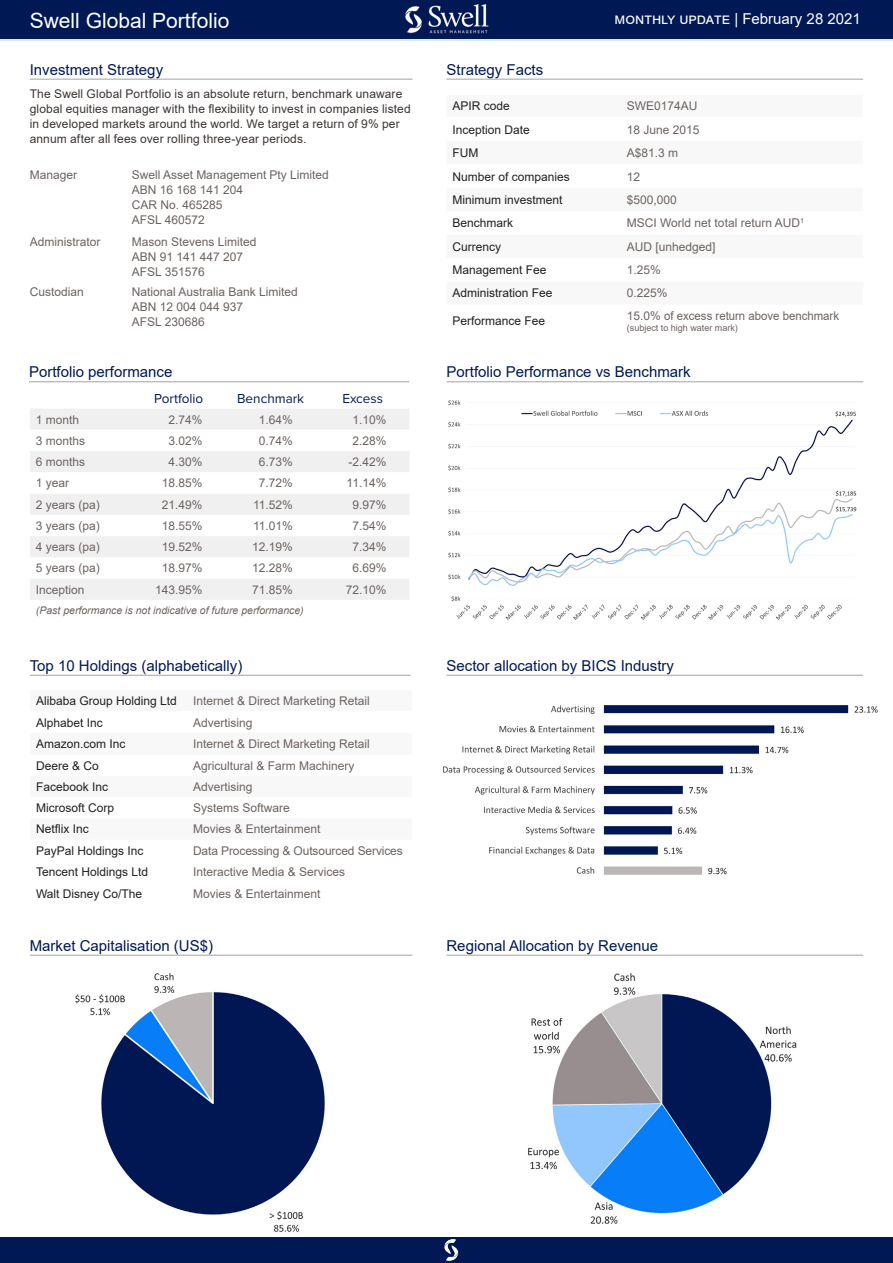
<style>
.page{position:relative;width:893px;height:1263px;background:#fff}
.page>*{position:absolute;margin:0;border:0;box-sizing:border-box;transform-origin:0 0}
.t1{font:21px "Arial";color:#fff}
.Blue_heading{font:15px "Arial";color:#001954}
.t2{font:15px "Arial";color:#fff}
.Table_heading_blue{font:13.5px "Proxima Nova";color:#001954}
.Top_10_list{font:12px/15px "Arial";color:#6b6360}
.Table_left{font:12px "Arial";color:#231f20}
.Text{font:12px/15px "Arial";letter-spacing:.01em;color:#3b3532}
.Table_numbers{font:12px "Arial";color:#6b6360}
.Table_left-2{font:12px "Arial";color:#6b6360}
.Table_note{font:italic 10.5px "Arial";color:#6b6360}
.Top_10_list-2{font:9px "Arial";color:#6b6360}
</style>
<div class="page">
<svg style="left:0;top:38px;width:893px;height:2px;background:#6c82a5"></svg>
<div style="left:0;top:0;width:893px;height:38px;background:#001954"></div>
<div style="left:0;top:1237px;width:893px;height:26px;background:#001954"></div>
<img style="left:444px;top:1239px;width:15px;height:22px">
<hr style="left:30px;top:79px;width:382px;height:1px;background:#a7a2a0">
<div style="left:30px;top:409px;width:379px;height:21px;background:#f1f0f1"></div>
<svg style="left:30px;top:451px;width:379px;height:149px;fill:#f1f0f1"></svg>
<hr style="left:29px;top:381px;width:380px;height:1px;background:#a7a2a0">
<hr style="left:446px;top:79px;width:417px;height:1px;background:#a7a2a0">
<hr style="left:30px;top:675px;width:381px;height:1px;background:#a7a2a0">
<hr style="left:446px;top:381px;width:417px;height:1px;background:#a7a2a0">
<hr style="left:446px;top:955px;width:417px;height:1px;background:#a7a2a0">
<hr style="left:446px;top:675px;width:417px;height:1px;background:#a7a2a0">
<hr style="left:30px;top:955px;width:382px;height:1px;background:#a7a2a0">
<img style="left:405px;top:4px;width:84px;height:30px">
<img style="left:443px;top:705px;width:435px;height:170px">
<img style="left:75px;top:973px;width:250px;height:259px">
<img style="left:528px;top:973px;width:269px;height:251px">
<img style="left:448px;top:400px;width:409px;height:220px">
<h1 class="t1" style="left:30px;top:6px;width:201px">Swell Global Portfolio</h1>
<p class="t2" style="left:615px;top:8px;width:248px">monthly update | February 28 2021</p>
<p class="Blue_heading" style="left:30px;top:59px;width:135px">Investment Strategy</p>
<p class="Text" style="left:30px;top:86px;width:382px">The Swell Global Portfolio is an absolute return, benchmark unaware global equities manager with the flexibility to invest in companies listed in developed markets around the world. We target a return of 9% per annum after all fees over rolling three-year periods.</p>
<p class="Blue_heading" style="left:446px;top:59px;width:98px">Strategy Facts</p>
<p class="Table_left" style="left:452px;top:98px;width:59px">APIR code</p>
<p class="Top_10_list" style="left:627px;top:99px;width:72px">SWE0174AU</p>
<p class="Table_left" style="left:452px;top:121px;width:79px">Inception Date</p>
<p class="Top_10_list" style="left:627px;top:122px;width:74px">18 June 2015</p>
<p class="Table_left" style="left:452px;top:145px;width:27px">FUM</p>
<p class="Top_10_list" style="left:627px;top:145px;width:53px">A$81.3 m</p>
<p class="Table_left" style="left:452px;top:168px;width:119px">Number of companies</p>
<p class="Top_10_list" style="left:627px;top:169px;width:15px">12</p>
<p class="Table_left" style="left:452px;top:191px;width:112px">Minimum investment</p>
<p class="Top_10_list" style="left:627px;top:192px;width:52px">$500,000</p>
<p class="Table_left" style="left:452px;top:215px;width:62px">Benchmark</p>
<p class="Top_10_list" style="left:627px;top:216px;width:179px">MSCI World net total return AUD<sup>1</sup></p>
<p class="Table_left" style="left:452px;top:238px;width:50px">Currency</p>
<p class="Top_10_list" style="left:627px;top:239px;width:90px">AUD [unhedged]</p>
<p class="Table_left" style="left:452px;top:262px;width:96px">Management Fee</p>
<p class="Top_10_list" style="left:627px;top:262px;width:36px">1.25%</p>
<p class="Table_left" style="left:452px;top:285px;width:102px">Administration Fee</p>
<p class="Top_10_list" style="left:627px;top:286px;width:42px">0.225%</p>
<p class="Table_left" style="left:452px;top:313px;width:94px">Performance Fee</p>
<p class="Table_left-2" style="left:30px;top:167px;width:49px">Manager</p>
<p class="Top_10_list" style="left:132px;top:167px;width:199px">Swell Asset Management Pty Limited<br>ABN 16 168 141 204<br>CAR No. 465285<br>AFSL 460572</p>
<p class="Table_left-2" style="left:30px;top:234px;width:72px">Administrator</p>
<p class="Top_10_list" style="left:132px;top:234px;width:126px">Mason Stevens Limited<br>ABN 91 141 447 207<br>AFSL 351576</p>
<p class="Table_left-2" style="left:30px;top:284px;width:56px">Custodian</p>
<p class="Top_10_list" style="left:132px;top:284px;width:168px">National Australia Bank Limited<br>ABN 12 004 044 937<br>AFSL 230686</p>
<p class="Top_10_list" style="left:627px;top:308px;width:214px">15.0% of excess return above benchmark</p>
<p class="Top_10_list-2" style="left:627px;top:321px;width:113px">(subject to high water mark)</p>
<p class="Blue_heading" style="left:29px;top:362px;width:145px">Portfolio performance</p>
<p class="Table_heading_blue" style="left:154px;top:390px;width:51px">Portfolio</p>
<p class="Table_heading_blue" style="left:237px;top:390px;width:69px">Benchmark</p>
<p class="Table_heading_blue" style="left:342px;top:390px;width:42px">Excess</p>
<p class="Table_left-2" style="left:36px;top:411px;width:45px">1 month</p>
<p class="Table_numbers" style="left:168px;top:411px;width:36px">2.74%</p>
<p class="Table_numbers" style="left:259px;top:411px;width:36px">1.64%</p>
<p class="Table_numbers" style="left:352px;top:411px;width:36px">1.10%</p>
<p class="Table_left-2" style="left:36px;top:432px;width:51px">3 months</p>
<p class="Table_numbers" style="left:168px;top:432px;width:36px">3.02%</p>
<p class="Table_numbers" style="left:259px;top:432px;width:36px">0.74%</p>
<p class="Table_numbers" style="left:352px;top:432px;width:36px">2.28%</p>
<p class="Table_left-2" style="left:36px;top:454px;width:51px">6 months</p>
<p class="Table_numbers" style="left:168px;top:454px;width:36px">4.30%</p>
<p class="Table_numbers" style="left:259px;top:454px;width:36px">6.73%</p>
<p class="Table_numbers" style="left:348px;top:454px;width:40px">-2.42%</p>
<p class="Table_left-2" style="left:36px;top:475px;width:35px">1 year</p>
<p class="Table_numbers" style="left:162px;top:475px;width:42px">18.85%</p>
<p class="Table_numbers" style="left:259px;top:475px;width:36px">7.72%</p>
<p class="Table_numbers" style="left:347px;top:475px;width:41px">11.14%</p>
<p class="Table_left-2" style="left:36px;top:496px;width:66px">2 years (pa)</p>
<p class="Table_numbers" style="left:162px;top:496px;width:42px">21.49%</p>
<p class="Table_numbers" style="left:253px;top:496px;width:41px">11.52%</p>
<p class="Table_numbers" style="left:352px;top:496px;width:36px">9.97%</p>
<p class="Table_left-2" style="left:36px;top:517px;width:66px">3 years (pa)</p>
<p class="Table_numbers" style="left:162px;top:517px;width:42px">18.55%</p>
<p class="Table_numbers" style="left:253px;top:517px;width:41px">11.01%</p>
<p class="Table_numbers" style="left:352px;top:517px;width:36px">7.54%</p>
<p class="Table_left-2" style="left:36px;top:539px;width:66px">4 years (pa)</p>
<p class="Table_numbers" style="left:162px;top:539px;width:42px">19.52%</p>
<p class="Table_numbers" style="left:252px;top:539px;width:42px">12.19%</p>
<p class="Table_numbers" style="left:352px;top:539px;width:36px">7.34%</p>
<p class="Table_left-2" style="left:36px;top:560px;width:66px">5 years (pa)</p>
<p class="Table_numbers" style="left:162px;top:560px;width:42px">18.97%</p>
<p class="Table_numbers" style="left:252px;top:560px;width:42px">12.28%</p>
<p class="Table_numbers" style="left:352px;top:560px;width:36px">6.69%</p>
<p class="Table_left-2" style="left:36px;top:581px;width:50px">Inception</p>
<p class="Table_numbers" style="left:155px;top:581px;width:49px">143.95%</p>
<p class="Table_numbers" style="left:252px;top:581px;width:42px">71.85%</p>
<p class="Table_numbers" style="left:346px;top:581px;width:42px">72.10%</p>
<p class="Table_note" style="left:36px;top:603px;width:269px">(Past performance is not indicative of future performance)</p>
<p class="Blue_heading" style="left:30px;top:655px;width:214px">Top 10 Holdings (alphabetically)</p>
<p class="Table_left" style="left:36px;top:692px;width:142px">Alibaba Group Holding Ltd</p>
<p class="Top_10_list" style="left:193px;top:693px;width:178px">Internet &amp; Direct Marketing Retail</p>
<p class="Table_left" style="left:36px;top:714px;width:68px">Alphabet Inc</p>
<p class="Top_10_list" style="left:193px;top:715px;width:61px">Advertising</p>
<p class="Table_left" style="left:36px;top:736px;width:91px">Amazon.com Inc</p>
<p class="Top_10_list" style="left:193px;top:736px;width:178px">Internet &amp; Direct Marketing Retail</p>
<p class="Table_left" style="left:36px;top:757px;width:64px">Deere &amp; Co</p>
<p class="Top_10_list" style="left:193px;top:758px;width:163px">Agricultural &amp; Farm Machinery</p>
<p class="Table_left" style="left:36px;top:778px;width:74px">Facebook Inc</p>
<p class="Top_10_list" style="left:193px;top:779px;width:61px">Advertising</p>
<p class="Table_left" style="left:36px;top:800px;width:80px">Microsoft Corp</p>
<p class="Top_10_list" style="left:193px;top:800px;width:98px">Systems Software</p>
<p class="Table_left" style="left:36px;top:821px;width:54px">Netflix Inc</p>
<p class="Top_10_list" style="left:193px;top:821px;width:129px">Movies &amp; Entertainment</p>
<p class="Table_left" style="left:36px;top:842px;width:109px">PayPal Holdings Inc</p>
<p class="Top_10_list" style="left:193px;top:843px;width:211px">Data Processing &amp; Outsourced Services</p>
<p class="Table_left" style="left:36px;top:863px;width:114px">Tencent Holdings Ltd</p>
<p class="Top_10_list" style="left:193px;top:864px;width:154px">Interactive Media &amp; Services</p>
<p class="Table_left" style="left:36px;top:885px;width:108px">Walt Disney Co/The</p>
<p class="Top_10_list" style="left:193px;top:886px;width:129px">Movies &amp; Entertainment</p>
<p class="Blue_heading" style="left:30px;top:935px;width:185px">Market Capitalisation (US$)</p>
<p class="Blue_heading" style="left:446px;top:362px;width:246px">Portfolio Performance vs Benchmark</p>
<p class="Blue_heading" style="left:446px;top:655px;width:229px">Sector allocation by BICS Industry</p>
<p class="Blue_heading" style="left:446px;top:935px;width:213px">Regional Allocation by Revenue</p>
</div>
